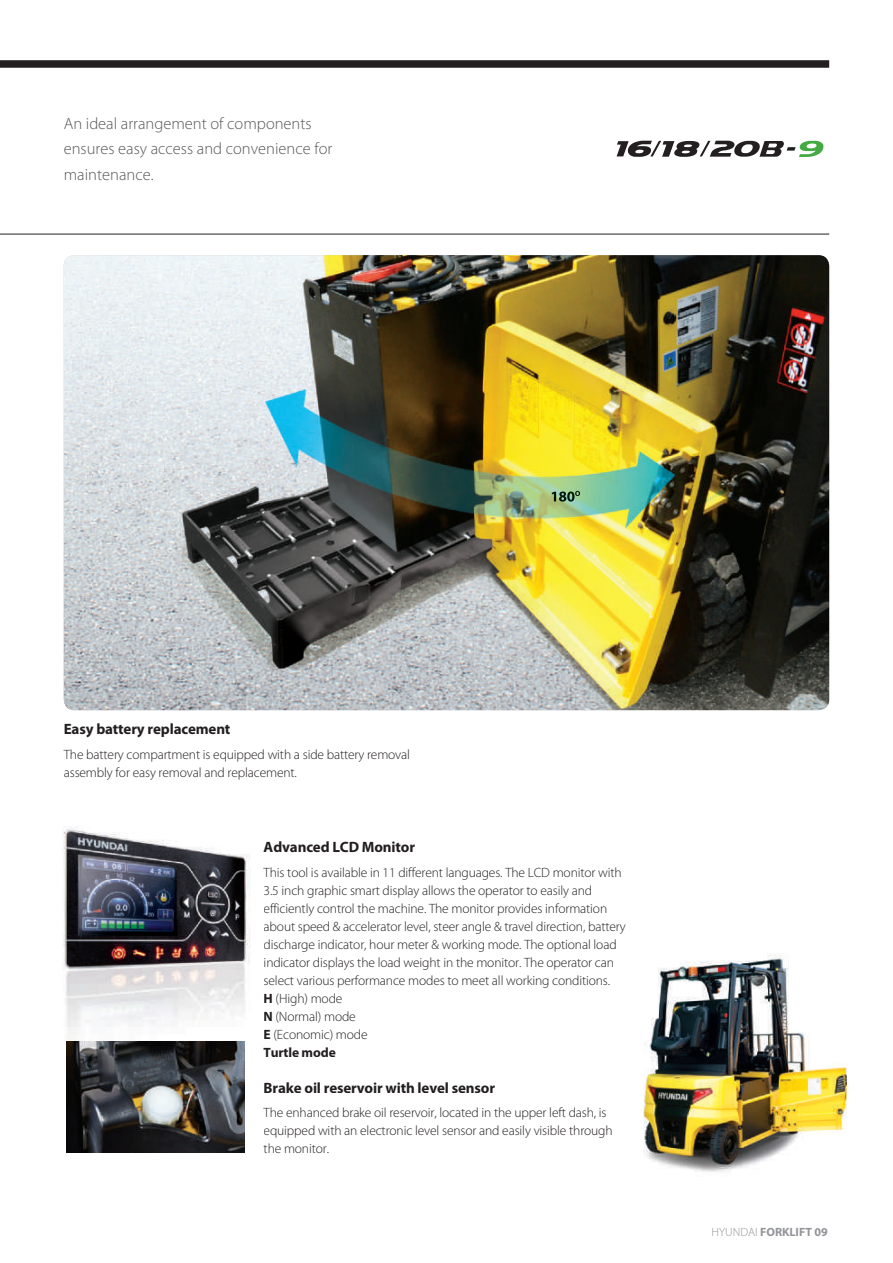
<style>
.page{position:relative;width:893px;height:1263px;background:#fff}
.page>*{position:absolute;margin:0;border:0;box-sizing:border-box;transform-origin:0 0}
.t1{font:300 16.5px/25.5px "Myriad Pro";color:#57585a}
.t2{font:700 15px "Myriad Pro";letter-spacing:-.01em;color:#231f20}
.t3{font:300 13.5px/18px "Myriad Pro";letter-spacing:-.01em;color:#231f20}
.t4{font:700 12px "Myriad Pro";color:#939598}
.s1{font-weight:700}
.s2{font-weight:300}
</style>
<div class="page">
<img style="left:64px;top:255px;width:765px;height:455px">
<img style="left:62px;top:827px;width:189px;height:208px">
<img style="left:66px;top:1041px;width:179px;height:111px">
<hr style="left:0;top:234px;width:829px;height:1px;background:#231f20">
<div style="left:0;top:60px;width:829px;height:8px;background:#231f20"></div>
<img style="left:552px;top:491px;width:23px;height:11px">
<svg style="left:575px;top:491px;width:5px;height:5px"></svg>
<svg style="left:617px;top:141px;width:206px;height:16px"></svg>
<img style="left:643px;top:953px;width:205px;height:219px">
<p class="t1" style="left:64px;top:111px;width:270px">An ideal arrangement of components ensures easy access and convenience for maintenance.</p>
<p class="t2" style="left:64px;top:721px;width:168px">Easy battery replacement</p>
<p class="t3" style="left:64px;top:745px;width:348px">The battery compartment is equipped with a side battery removal assembly for easy removal and replacement.</p>
<p class="t2" style="left:264px;top:839px;width:153px">Advanced LCD Monitor</p>
<p class="t3" style="left:264px;top:863px;width:364px">This tool is available in 11 different languages. The LCD monitor with 3.5 inch graphic smart display allows the operator to easily and efficiently control the machine. The monitor provides information about speed &amp; accelerator level, steer angle &amp; travel direction, battery discharge indicator, hour meter &amp; working mode. The optional load indicator displays the load weight in the monitor. The operator can select various performance modes to meet all working conditions.<br><span class="s1">H</span> (High) mode<br><span class="s1">N</span> (Normal) mode<br><span class="s1">E</span> (Economic) mode<br><span class="s1">Turtle mode</span></p>
<p class="t2" style="left:264px;top:1079px;width:233px">Brake oil reservoir with level sensor</p>
<p class="t3" style="left:264px;top:1104px;width:351px">The enhanced brake oil reservoir, located in the upper left dash, is equipped with an electronic level sensor and easily visible through the monitor.</p>
<p class="t4" style="left:712px;top:1225px;width:118px"><span class="s2">HYUNDAI</span> FORKLIFT 09</p>
</div>
